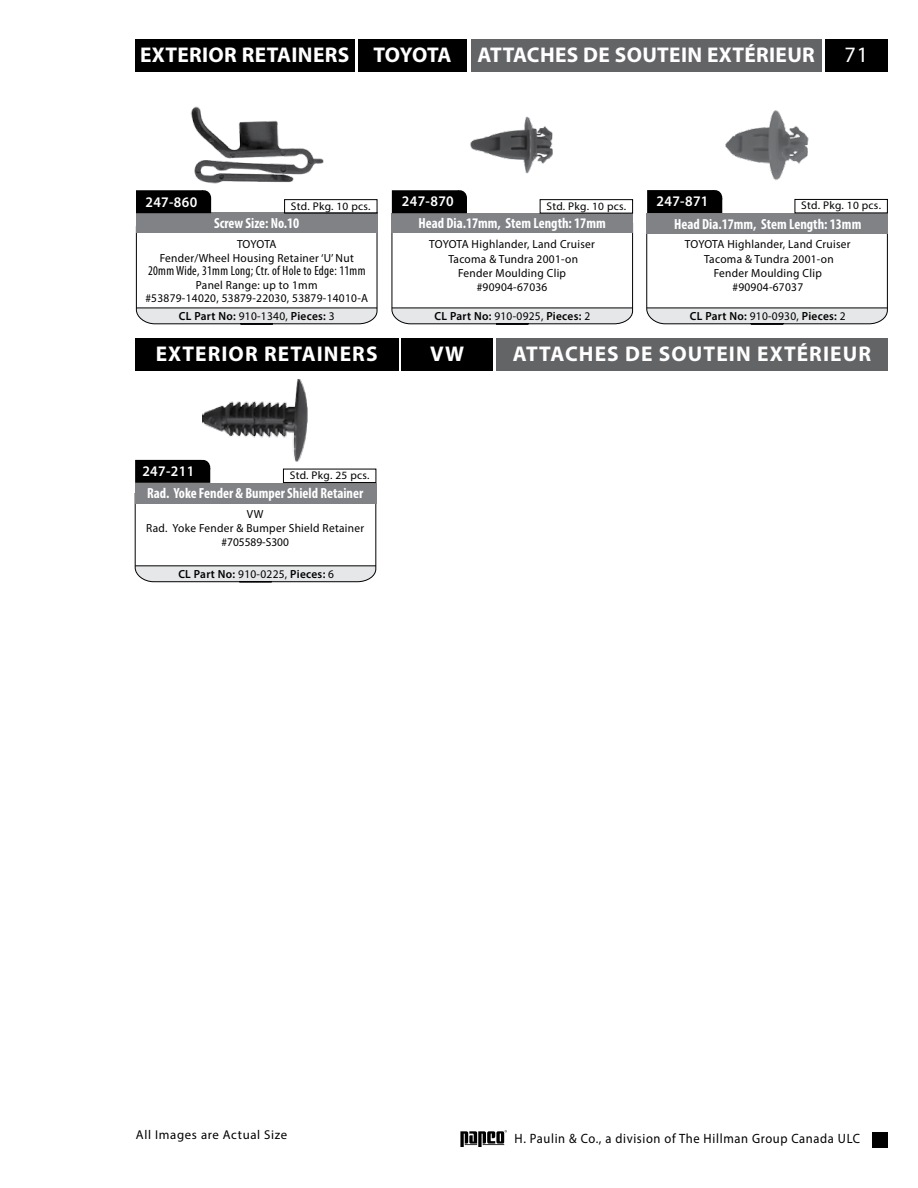
<style>
.page{position:relative;width:918px;height:1188px;background:#fff}
.page>*{position:absolute;margin:0;border:0;box-sizing:border-box;transform-origin:0 0}
.t1{font:22.05px "Myriad Pro";color:#fff}
.t2{font:700 21.3px "Myriad Pro";letter-spacing:.015em;color:#fff}
.t3{font:700 21.3px "Myriad Pro";letter-spacing:.05em;color:#fff}
.t4{font:700 condensed 14.7px "Myriad Pro";color:#fff}
.t5{font:600 14.7px "Myriad Pro";letter-spacing:.025em;color:#fff;scale:.96 1}
.t6{font:13.5px "Myriad Pro";letter-spacing:.05em;color:#000;scale:.93 1}
.t7{font:condensed 13.35px "Myriad Pro";letter-spacing:.025em;color:#000;scale:.93 1}
.t8{font:12.9px "Myriad Pro";letter-spacing:.05em;color:#000}
.t9{font:11.7px/14.4px "Myriad Pro";letter-spacing:.025em;color:#000;text-align:center}
.t10{font:600 11.7px "Myriad Pro";letter-spacing:.025em;color:#000}
.t11{font:11.1px "Myriad Pro";letter-spacing:.025em;color:#000}
.s1{font-weight:400}
</style>
<div class="page">
<div style="left:825px;top:39px;width:63px;height:33px;background:#000"></div>
<div style="left:872px;top:1132px;width:16px;height:16px;background:#000"></div>
<svg style="left:460px;top:1130px;width:47px;height:17px"></svg>
<svg style="left:136px;top:233px;width:241px;height:91px"></svg>
<div style="left:136px;top:213px;width:241px;height:20px;background:#808285"></div>
<div style="left:284px;top:199px;width:93px;height:14px;border:1px solid #000"></div>
<div style="left:136px;top:190px;width:75px;height:23px;background:#000"></div>
<div style="left:197px;top:190px;width:14px;height:16px;background:#000;border-radius:50%"></div>
<img style="left:190px;top:106px;width:134px;height:78px">
<svg style="left:646px;top:231px;width:242px;height:93px"></svg>
<div style="left:647px;top:213px;width:241px;height:20px;background:#808285"></div>
<div style="left:795px;top:199px;width:93px;height:14px;border:1px solid #000"></div>
<div style="left:647px;top:190px;width:75px;height:23px;background:#000"></div>
<div style="left:708px;top:190px;width:14px;height:16px;background:#000;border-radius:50%"></div>
<img style="left:725px;top:110px;width:84px;height:71px">
<svg style="left:392px;top:232px;width:241px;height:92px"></svg>
<div style="left:392px;top:213px;width:241px;height:19px;background:#808285"></div>
<div style="left:540px;top:199px;width:93px;height:14px;border:1px solid #000"></div>
<div style="left:392px;top:190px;width:75px;height:23px;background:#000"></div>
<div style="left:453px;top:190px;width:14px;height:16px;background:#000;border-radius:50%"></div>
<img style="left:470px;top:116px;width:83px;height:58px">
<svg style="left:135px;top:503px;width:241px;height:79px"></svg>
<div style="left:135px;top:483px;width:241px;height:20px;background:#808285"></div>
<div style="left:283px;top:469px;width:93px;height:14px;border:1px solid #000"></div>
<div style="left:135px;top:460px;width:75px;height:23px;background:#000"></div>
<div style="left:196px;top:460px;width:14px;height:15px;background:#000;border-radius:50%"></div>
<img style="left:202px;top:379px;width:105px;height:83px">
<div style="left:135px;top:39px;width:219px;height:33px;background:#000"></div>
<div style="left:359px;top:39px;width:108px;height:33px;background:#000"></div>
<div style="left:471px;top:39px;width:351px;height:33px;background:#636466"></div>
<div style="left:135px;top:338px;width:263px;height:33px;background:#000"></div>
<div style="left:402px;top:338px;width:91px;height:33px;background:#000"></div>
<div style="left:496px;top:338px;width:392px;height:33px;background:#636466"></div>
<h2 class="t2" style="left:140px;top:41px;width:676px">EXTERIOR RETAINERS TOYOTA ATTACHES DE SOUTEIN EXTÉRIEUR</h2>
<h1 class="t1" style="left:845px;top:41px;width:25px">71</h1>
<p class="t5" style="left:145px;top:192px;width:56px">247-860</p>
<p class="t11" style="left:291px;top:199px;width:81px">Std. Pkg. 10 pcs.</p>
<p class="t9" style="left:160px;top:237px;width:196px;line-height:13.5px">TOYOTA<br>Fender/Wheel Housing Retainer ‘U’ Nut</p>
<p class="t7" style="left:148px;top:263px;width:235px">20mm Wide, 31mm Long; Ctr. of Hole to Edge: 11mm</p>
<p class="t9" style="left:145px;top:278px;width:224px;line-height:13.5px">Panel Range: up to 1mm<br>#53879-14020, 53879-22030, 53879-14010-A</p>
<p class="t4" style="left:214px;top:214px;width:87px">Screw Size: No.10</p>
<p class="t5" style="left:402px;top:192px;width:56px">247-870</p>
<p class="t4" style="left:419px;top:214px;width:189px">Head Dia.17mm, Stem Length: 17mm</p>
<p class="t11" style="left:546px;top:199px;width:81px">Std. Pkg. 10 pcs.</p>
<p class="t9" style="left:429px;top:237px;width:167px">TOYOTA Highlander, Land Cruiser<br>Tacoma &amp; Tundra 2001-on<br>Fender Moulding Clip #90904-67036</p>
<p class="t5" style="left:657px;top:192px;width:56px">247-871</p>
<p class="t4" style="left:674px;top:215px;width:189px">Head Dia.17mm, Stem Length: 13mm</p>
<p class="t11" style="left:801px;top:199px;width:81px">Std. Pkg. 10 pcs.</p>
<p class="t9" style="left:685px;top:237px;width:167px">TOYOTA Highlander, Land Cruiser<br>Tacoma &amp; Tundra 2001-on<br>Fender Moulding Clip #90904-67037</p>
<p class="t10" style="left:179px;top:308px;width:157px">CL Part No: <span class="s1">910-1340,</span> Pieces: <span class="s1">3</span></p>
<p class="t10" style="left:434px;top:308px;width:157px">CL Part No: <span class="s1">910-0925,</span> Pieces: <span class="s1">2</span></p>
<p class="t10" style="left:690px;top:308px;width:157px">CL Part No: <span class="s1">910-0930,</span> Pieces: <span class="s1">2</span></p>
<h2 class="t3" style="left:156px;top:340px;width:223px">EXTERIOR RETAINERS</h2>
<h2 class="t2" style="left:430px;top:340px;width:35px">VW</h2>
<h2 class="t3" style="left:513px;top:340px;width:360px">ATTACHES DE SOUTEIN EXTÉRIEUR</h2>
<p class="t5" style="left:142px;top:462px;width:56px">247-211</p>
<p class="t4" style="left:147px;top:484px;width:218px">Rad. Yoke Fender &amp; Bumper Shield Retainer</p>
<p class="t9" style="left:146px;top:506px;width:220px">VW<br>Rad. Yoke Fender &amp; Bumper Shield Retainer #705589-S300</p>
<p class="t11" style="left:290px;top:468px;width:81px">Std. Pkg. 25 pcs.</p>
<p class="t10" style="left:178px;top:566px;width:157px">CL Part No: <span class="s1">910-0225,</span> Pieces: <span class="s1">6</span></p>
<p class="t8" style="left:136px;top:1127px;width:153px">All Images are Actual Size</p>
<p class="t6" style="left:515px;top:1131px;width:373px">H. Paulin &amp; Co., a division of The Hillman Group Canada ULC</p>
</div>
